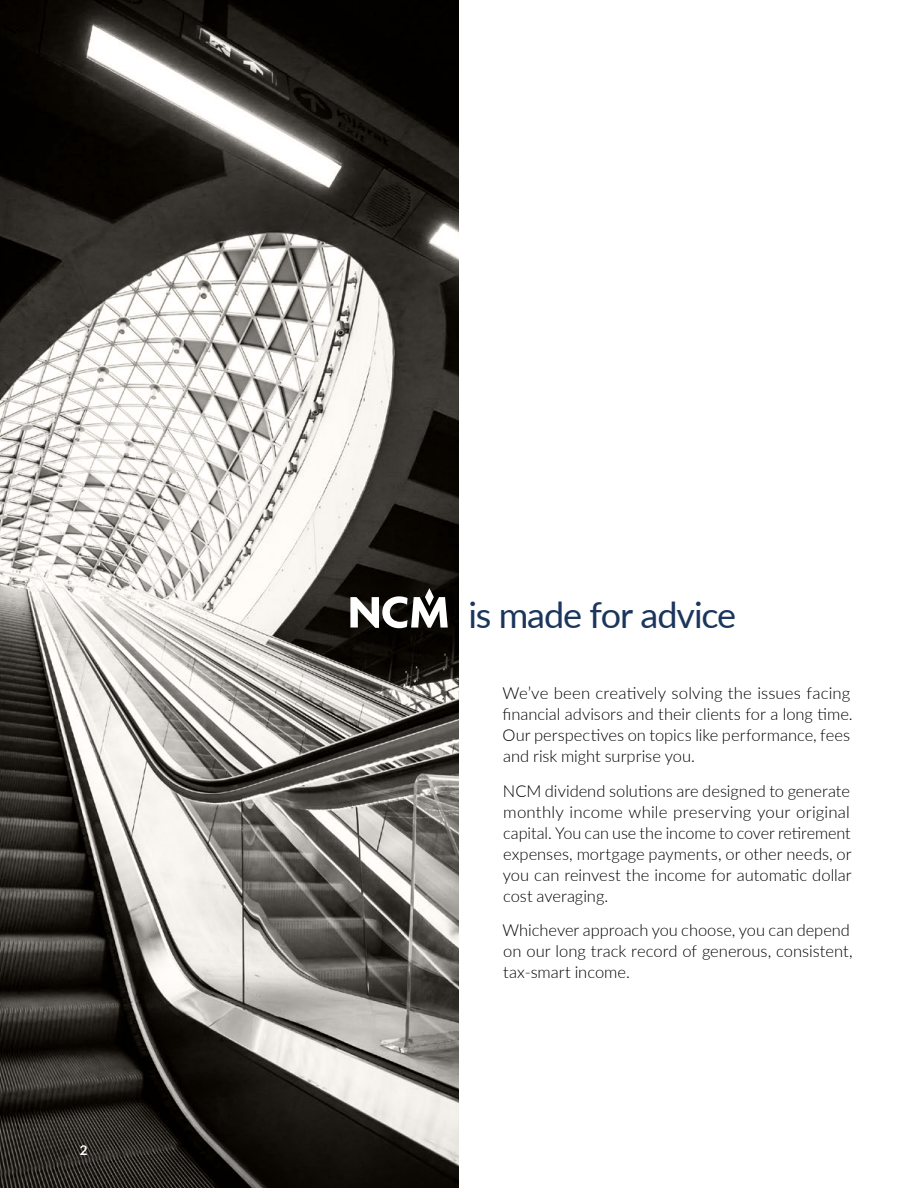
<style>
.page{position:relative;width:918px;height:1188px;background:#fff}
.page>*{position:absolute;margin:0;border:0;box-sizing:border-box;transform-origin:0 0}
.t1{font:36px "Lato";letter-spacing:-.03em;color:#1b365d}
.t2{font:300 16.5px/21px "Lato";color:#000}
.t3{font:700 13.5px "Lato";color:#fff}
</style>
<div class="page">
<hr style="left:917px;top:0;width:1px;height:1188px;background:#1b365d">
<svg style="left:0;top:0;width:459px;height:1188px"></svg>
<svg style="left:350px;top:588px;width:98px;height:40px"></svg>
<p class="t3" style="left:80px;top:1140px;width:9px">2</p>
<h1 class="t1" style="left:469px;top:589px;width:269px">is made for advice</h1>
<p class="t2" style="left:503px;top:682px;width:352px">We’ve been creatively solving the issues facing financial advisors and their clients for a long time.<br>Our perspectives on topics like performance, fees and risk might surprise you.</p>
<p class="t2" style="left:503px;top:780px;width:350px;text-align:justify">NCM dividend solutions are designed to generate monthly income while preserving your original capital. You can use the income to cover retirement expenses, mortgage payments, or other needs, or you can reinvest the income for automatic dollar cost averaging.</p>
<p class="t2" style="left:503px;top:919px;width:352px">Whichever approach you choose, you can depend on our long track record of generous, consistent, tax-smart income.</p>
</div>
